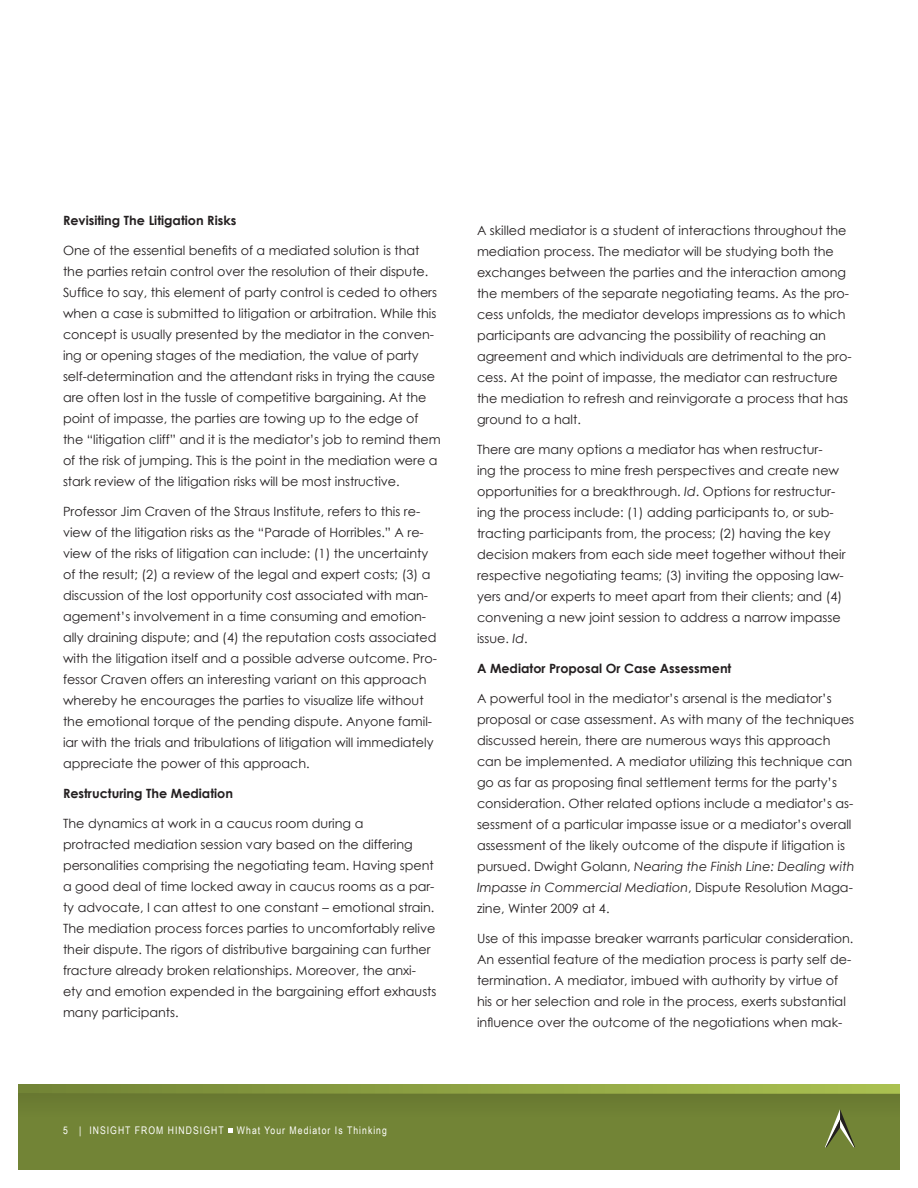
<style>
.page{position:relative;width:918px;height:1188px;background:#fff}
.page>*{position:absolute;margin:0;border:0;box-sizing:border-box;transform-origin:0 0}
.Body{font:12.75px/21px "Century Gothic";color:#231f20}
.Body_Headline_2{font:700 12.75px "Century Gothic";color:#231f20}
.t1{font:10.5px "Arial Narrow";letter-spacing:.1em;color:#fff}
.s1{font-style:italic}
</style>
<div class="page">
<div style="left:18px;top:1084px;width:882px;height:86px;background:#728436"></div>
<svg style="left:228px;top:1128px;width:4px;height:5px"></svg>
<svg style="left:176px;top:1084px;width:724px;height:9px"></svg>
<div style="left:18px;top:1093px;width:882px;height:24px;background:#6c7d33"></div>
<svg style="left:825px;top:1110px;width:30px;height:38px"></svg>
<p class="Body_Headline_2" style="left:63px;top:211px;width:175px">Revisiting The Litigation Risks</p>
<p class="Body" style="left:63px;top:240px;width:379px">One of the essential benefits of a mediated solution is that the parties retain control over the resolution of their dispute.<br>Suffice to say, this element of party control is ceded to others when a case is submitted to litigation or arbitration. While this concept is usually presented by the mediator in the conven&shy;ing or opening stages of the mediation, the value of party self-determination and the attendant risks in trying the cause are often lost in the tussle of competitive bargaining. At the point of impasse, the parties are towing up to the edge of the “litigation cliff” and it is the mediator’s job to remind them of the risk of jumping. This is the point in the mediation were a stark review of the litigation risks will be most instructive.</p>
<p class="Body" style="left:63px;top:501px;width:375px">Professor Jim Craven of the Straus Institute, refers to this re&shy;view of the litigation risks as the “Parade of Horribles.” A re&shy;view of the risks of litigation can include: (1) the uncertainty of the result; (2) a review of the legal and expert costs; (3) a discussion of the lost opportunity cost associated with man&shy;agement’s involvement in a time consuming and emotion&shy;ally draining dispute; and (4) the reputation costs associated with the litigation itself and a possible adverse outcome. Pro&shy;fessor Craven offers an interesting variant on this approach whereby he encourages the parties to visualize life without the emotional torque of the pending dispute. Anyone famil&shy;iar with the trials and tribulations of litigation will immediately appreciate the power of this approach.</p>
<p class="Body_Headline_2" style="left:63px;top:784px;width:172px">Restructuring The Mediation</p>
<p class="Body" style="left:63px;top:813px;width:375px">The dynamics at work in a caucus room during a<br>protracted mediation session vary based on the differing personalities comprising the negotiating team. Having spent a good deal of time locked away in caucus rooms as a par&shy;ty advocate, I can attest to one constant – emotional strain.<br>The mediation process forces parties to uncomfortably relive their dispute. The rigors of distributive bargaining can further fracture already broken relationships. Moreover, the anxi&shy;ety and emotion expended in the bargaining effort exhausts many participants.</p>
<p class="Body" style="left:477px;top:219px;width:376px">A skilled mediator is a student of interactions throughout the mediation process. The mediator will be studying both the exchanges between the parties and the interaction among the members of the separate negotiating teams. As the pro&shy;cess unfolds, the mediator develops impressions as to which participants are advancing the possibility of reaching an agreement and which individuals are detrimental to the pro&shy;cess. At the point of impasse, the mediator can restructure the mediation to refresh and reinvigorate a process that has ground to a halt.</p>
<p class="Body" style="left:477px;top:438px;width:370px">There are many options a mediator has when restructur-<br>ing the process to mine fresh perspectives and create new opportunities for a breakthrough. <span class="s1">Id</span>. Options for restructur&shy;ing the process include: (1) adding participants to, or sub&shy;tracting participants from, the process; (2) having the key decision makers from each side meet together without their respective negotiating teams; (3) inviting the opposing law&shy;yers and/or experts to meet apart from their clients; and (4) convening a new joint session to address a narrow impasse issue. <span class="s1">Id</span>.</p>
<p class="Body_Headline_2" style="left:477px;top:658px;width:256px">A Mediator Proposal Or Case Assessment</p>
<p class="Body" style="left:477px;top:687px;width:379px">A powerful tool in the mediator’s arsenal is the mediator’s proposal or case assessment. As with many of the techniques discussed herein, there are numerous ways this approach can be implemented. A mediator utilizing this technique can go as far as proposing final settlement terms for the party’s consideration. Other related options include a mediator’s as&shy;sessment of a particular impasse issue or a mediator’s overall assessment of the likely outcome of the dispute if litigation is pursued. Dwight Golann, <span class="s1">Nearing the Finish Line: Dealing with Impasse in Commercial Mediation</span>, Dispute Resolution Maga&shy;zine, Winter 2009 at 4.</p>
<p class="Body" style="left:477px;top:927px;width:378px">Use of this impasse breaker warrants particular consideration.<br>An essential feature of the mediation process is party self de&shy;termination. A mediator, imbued with authority by virtue of his or her selection and role in the process, exerts substantial influence over the outcome of the negotiations when mak-</p>
<p class="t1" style="left:63px;top:1123px;width:162px">5 | INSIGHT FROM HINDSIGHT</p>
<p class="t1" style="left:237px;top:1123px;width:151px">What Your Mediator Is Thinking</p>
</div>
